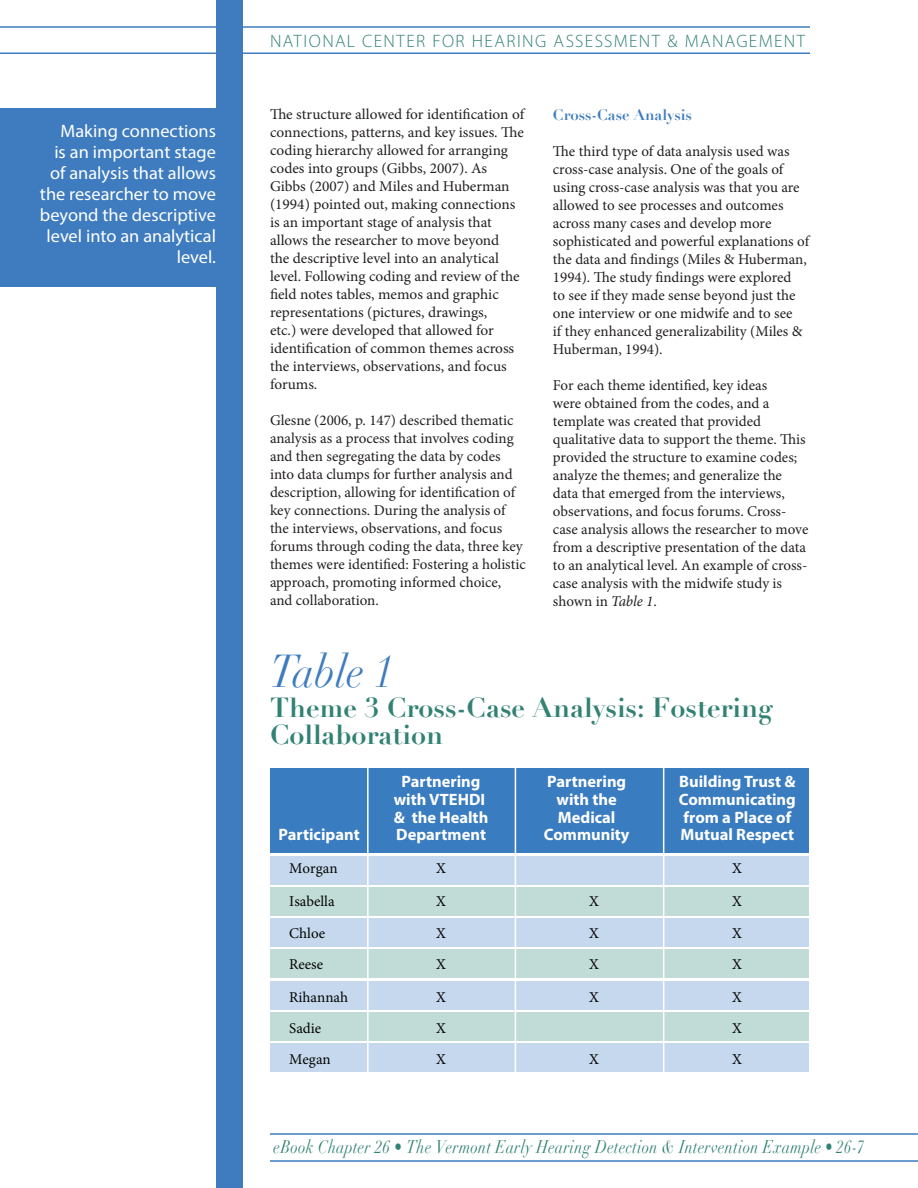
<style>
.page{position:relative;width:918px;height:1188px;background:#fff}
.page>*{position:absolute;margin:0;border:0;box-sizing:border-box;transform-origin:0 0}
.t1{font:italic 45px "Didot";color:#3e7cbf;scale:.9 1}
.t2{font:700 27px/27px "Didot";color:#318273}
.t3{font:18px/21px "Myriad Pro";color:#fff;text-align:right}
.t4{font:italic 18px "Didot";letter-spacing:.025em;color:#318273;scale:.83 1}
.t5{font:300 18px "Myriad Pro";letter-spacing:.075em;color:#318273}
.t6{font:700 16.5px "Myriad Pro";color:#fff}
.t7{font:15px/18px "Minion Pro";color:#231f20}
.t8{font:15px "Minion Pro";color:#040503}
.t9{font:700 15px "Didot";color:#3e7cbf}
.s1{font-style:italic}
</style>
<div class="page">
<hr style="left:0;top:26px;width:810px;height:2px;background:#3e7cbf">
<hr style="left:0;top:52px;width:810px;height:2px;background:#3e7cbf">
<hr style="left:270px;top:1133px;width:648px;height:2px;background:#3e7cbf">
<hr style="left:270px;top:1160px;width:648px;height:2px;background:#3e7cbf">
<div style="left:216px;top:1px;width:27px;height:1187px;background:#3e7cbf"></div>
<div style="left:270px;top:768px;width:539px;height:85px;background:#397cc0"></div>
<div style="left:270px;top:856px;width:539px;height:28px;background:#c5d8ed"></div>
<div style="left:270px;top:887px;width:539px;height:28px;background:#c1dbd6"></div>
<div style="left:270px;top:918px;width:539px;height:29px;background:#c5d8ed"></div>
<div style="left:270px;top:981px;width:539px;height:28px;background:#c5d8ed"></div>
<div style="left:270px;top:1012px;width:539px;height:28px;background:#c1dbd6"></div>
<div style="left:270px;top:1043px;width:539px;height:29px;background:#c5d8ed"></div>
<div style="left:270px;top:949px;width:539px;height:29px;background:#c1dbd6"></div>
<hr style="left:367px;top:761px;width:2px;height:321px;background:#fff">
<hr style="left:663px;top:765px;width:1px;height:308px;background:#fff">
<hr style="left:515px;top:766px;width:1px;height:309px;background:#fff">
<div style="left:0;top:108px;width:223px;height:178px;background:#3e7cbf"></div>
<p class="t3" style="left:40px;top:121px;width:178px">Making connections<br>is an important stage of analysis that allows the researcher to move beyond the descriptive level into an analytical level.</p>
<p class="t5" style="left:270px;top:31px;width:537px">NATIONAL CENTER FOR HEARING ASSESSMENT &amp; MANAGEMENT</p>
<p class="t7" style="left:270px;top:105px;width:256px">The structure allowed for identification of connections, patterns, and key issues. The coding hierarchy allowed for arranging codes into groups (Gibbs, 2007). As Gibbs (2007) and Miles and Huberman (1994) pointed out, making connections is an important stage of analysis that allows the researcher to move beyond<br>the descriptive level into an analytical level. Following coding and review of the field notes tables, memos and graphic representations (pictures, drawings,<br>etc.) were developed that allowed for identification of common themes across the interviews, observations, and focus forums.</p>
<p class="t7" style="left:270px;top:411px;width:257px">Glesne (2006, p. 147) described thematic analysis as a process that involves coding and then segregating the data by codes into data clumps for further analysis and description, allowing for identification of key connections. During the analysis of the interviews, observations, and focus forums through coding the data, three key themes were identified: Fostering a holistic approach, promoting informed choice, and collaboration.</p>
<p class="t9" style="left:553px;top:105px;width:140px">Cross-Case Analysis</p>
<p class="t7" style="left:553px;top:142px;width:258px">The third type of data analysis used was cross-case analysis. One of the goals of using cross-case analysis was that you are allowed to see processes and outcomes across many cases and develop more sophisticated and powerful explanations of the data and findings (Miles &amp; Huberman, 1994). The study findings were explored<br>to see if they made sense beyond just the one interview or one midwife and to see<br>if they enhanced generalizability (Miles &amp; Huberman, 1994).</p>
<p class="t7" style="left:553px;top:376px;width:257px">For each theme identified, key ideas<br>were obtained from the codes, and a template was created that provided qualitative data to support the theme. This provided the structure to examine codes; analyze the themes; and generalize the data that emerged from the interviews, observations, and focus forums. Cross&shy;case analysis allows the researcher to move from a descriptive presentation of the data to an analytical level. An example of cross&shy;case analysis with the midwife study is shown in <span class="s1">Table 1</span>.</p>
<h1 class="t1" style="left:270px;top:643px;width:138px">Table 1</h1>
<h2 class="t2" style="left:270px;top:694px;width:504px">Theme 3 Cross-Case Analysis: Fostering<br>Collaboration</h2>
<p class="t6" style="left:402px;top:771px;width:80px">Partnering</p>
<p class="t6" style="left:547px;top:771px;width:80px">Partnering</p>
<p class="t6" style="left:679px;top:771px;width:118px">Building Trust &amp;</p>
<p class="t6" style="left:394px;top:789px;width:93px">with VTEHDI</p>
<p class="t6" style="left:557px;top:789px;width:62px">with the</p>
<p class="t6" style="left:679px;top:789px;width:118px">Communicating</p>
<p class="t6" style="left:394px;top:806px;width:96px">&amp; the Health</p>
<p class="t6" style="left:558px;top:806px;width:59px">Medical</p>
<p class="t6" style="left:683px;top:806px;width:109px">from a Place of</p>
<p class="t6" style="left:279px;top:824px;width:83px">Participant</p>
<p class="t6" style="left:396px;top:824px;width:91px">Department</p>
<p class="t6" style="left:544px;top:824px;width:87px">Community</p>
<p class="t6" style="left:681px;top:824px;width:115px">Mutual Respect</p>
<p class="t8" style="left:289px;top:858px;width:50px">Morgan</p>
<p class="t8" style="left:436px;top:858px;width:11px">X</p>
<p class="t8" style="left:732px;top:858px;width:11px">X</p>
<p class="t8" style="left:289px;top:891px;width:47px">Isabella</p>
<p class="t8" style="left:436px;top:891px;width:11px">X</p>
<p class="t8" style="left:589px;top:891px;width:11px">X</p>
<p class="t8" style="left:732px;top:891px;width:11px">X</p>
<p class="t8" style="left:289px;top:923px;width:37px">Chloe</p>
<p class="t8" style="left:436px;top:923px;width:11px">X</p>
<p class="t8" style="left:589px;top:923px;width:11px">X</p>
<p class="t8" style="left:732px;top:923px;width:11px">X</p>
<p class="t8" style="left:289px;top:954px;width:35px">Reese</p>
<p class="t8" style="left:436px;top:954px;width:11px">X</p>
<p class="t8" style="left:589px;top:954px;width:11px">X</p>
<p class="t8" style="left:732px;top:954px;width:11px">X</p>
<p class="t8" style="left:289px;top:987px;width:60px">Rihannah</p>
<p class="t8" style="left:436px;top:987px;width:11px">X</p>
<p class="t8" style="left:589px;top:987px;width:11px">X</p>
<p class="t8" style="left:732px;top:987px;width:11px">X</p>
<p class="t8" style="left:289px;top:1018px;width:34px">Sadie</p>
<p class="t8" style="left:436px;top:1018px;width:11px">X</p>
<p class="t8" style="left:732px;top:1018px;width:11px">X</p>
<p class="t8" style="left:289px;top:1049px;width:43px">Megan</p>
<p class="t8" style="left:436px;top:1049px;width:11px">X</p>
<p class="t8" style="left:589px;top:1049px;width:11px">X</p>
<p class="t8" style="left:732px;top:1049px;width:11px">X</p>
<p class="t4" style="left:274px;top:1136px;width:713px">eBook Chapter 26 • The Vermont Early Hearing Detection &amp; Intervention Example • 26-7</p>
</div>
